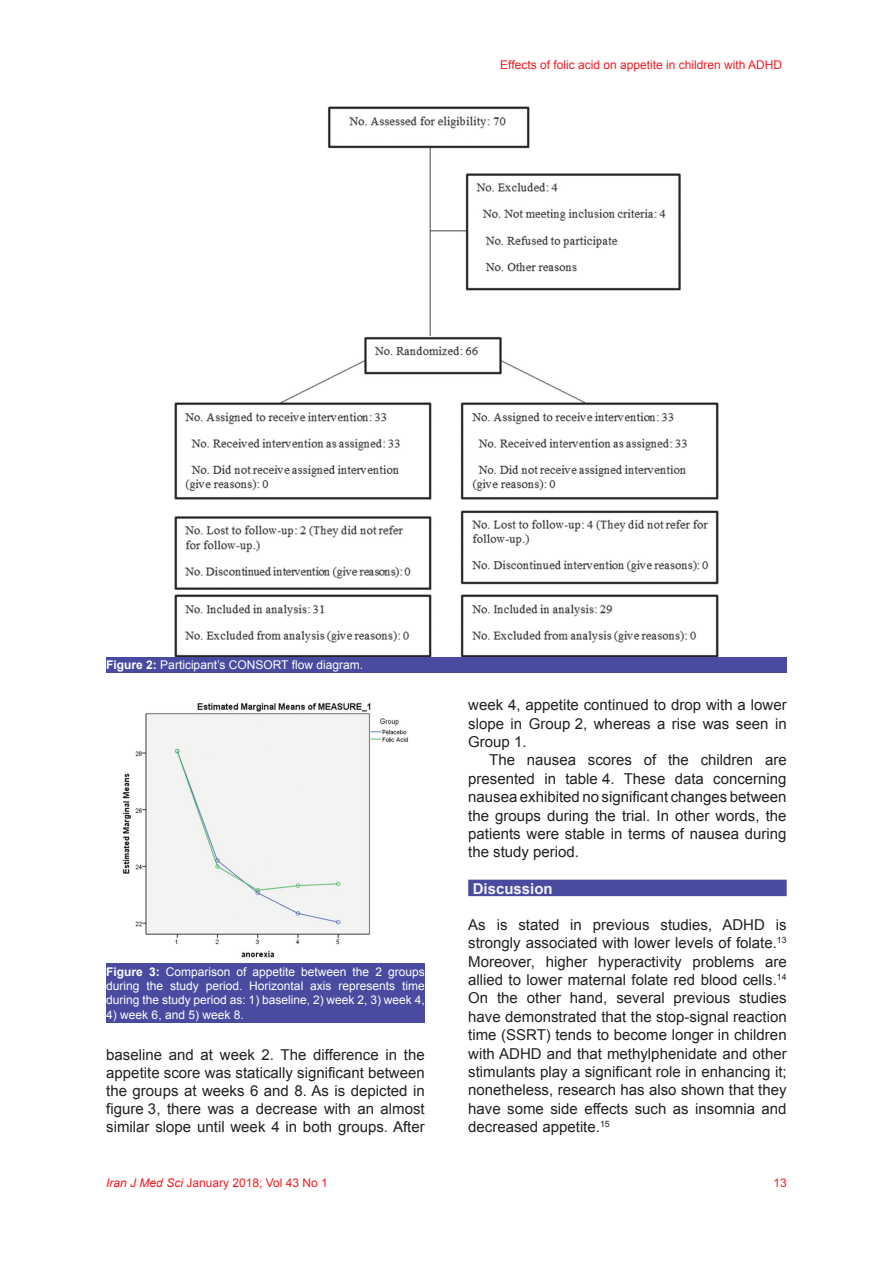
<style>
.page{position:relative;width:893px;height:1263px;background:#fff}
.page>*{position:absolute;margin:0;border:0;box-sizing:border-box;transform-origin:0 0}
.t1{font:15px/18.3px "Arial";color:#231f20;text-align:justify}
.t2{font:700 15px "Arial";color:#f2f2f8}
.t3{font:12px/14.4px "Arial";color:#fff;text-align:justify}
.t4{font:12px "Arial";color:#ee1d23}
.s1{font-weight:700}
.s2{font-style:italic}
</style>
<div class="page">
<div style="left:468px;top:880px;width:319px;height:16px;background:#484b9f"></div>
<img style="left:174px;top:106px;width:545px;height:551px">
<div style="left:106px;top:657px;width:681px;height:15px;background:#484b9f"></div>
<img style="left:122px;top:703px;width:286px;height:255px">
<div style="left:106px;top:963px;width:319px;height:59px;background:#484b9f"></div>
<p class="t4" style="left:500px;top:57px;width:283px">Effects of folic acid on appetite in children with ADHD</p>
<p class="t3" style="left:106px;top:658px;width:258px"><span class="s1">Figure 2:</span> Participant’s CONSORT flow diagram.</p>
<p class="t3" style="left:106px;top:964px;width:320px"><span class="s1">Figure 3:</span> Comparison of appetite between the 2 groups during the study period. Horizontal axis represents time during the study period as: 1) baseline, 2) week 2, 3) week 4,</p>
<p class="t3" style="left:106px;top:1007px;width:139px">4) week 6, and 5) week 8.</p>
<p class="t1" style="left:106px;top:1045px;width:320px">baseline and at week 2. The difference in the appetite score was statically significant between the groups at weeks 6 and 8. As is depicted in figure 3, there was a decrease with an almost similar slope until week 4 in both groups. After</p>
<p class="t1" style="left:468px;top:696px;width:320px">week 4, appetite continued to drop with a lower slope in Group 2, whereas a rise was seen in Group 1.</p>
<p class="t1" style="left:468px;top:751px;width:320px;text-indent:21px">The nausea scores of the children are presented in table 4. These data concerning nausea exhibited no significant changes between the groups during the trial. In other words, the patients were stable in terms of nausea during the study period.</p>
<p class="t2" style="left:473px;top:878px;width:82px">Discussion</p>
<p class="t1" style="left:468px;top:915px;width:320px">As is stated in previous studies, ADHD is strongly associated with lower levels of folate.<sup>13<br></sup>Moreover, higher hyperactivity problems are allied to lower maternal folate red blood cells.<sup>14<br></sup>On the other hand, several previous studies have demonstrated that the stop-signal reaction time (SSRT) tends to become longer in children with ADHD and that methylphenidate and other stimulants play a significant role in enhancing it; nonetheless, research has also shown that they have some side effects such as insomnia and decreased appetite.<sup>15</sup></p>
<p class="t4" style="left:106px;top:1174px;width:223px"><span class="s2">Iran J Med Sci</span> January 2018; Vol 43 No 1</p>
<p class="t4" style="left:773px;top:1174px;width:15px">13</p>
</div>
